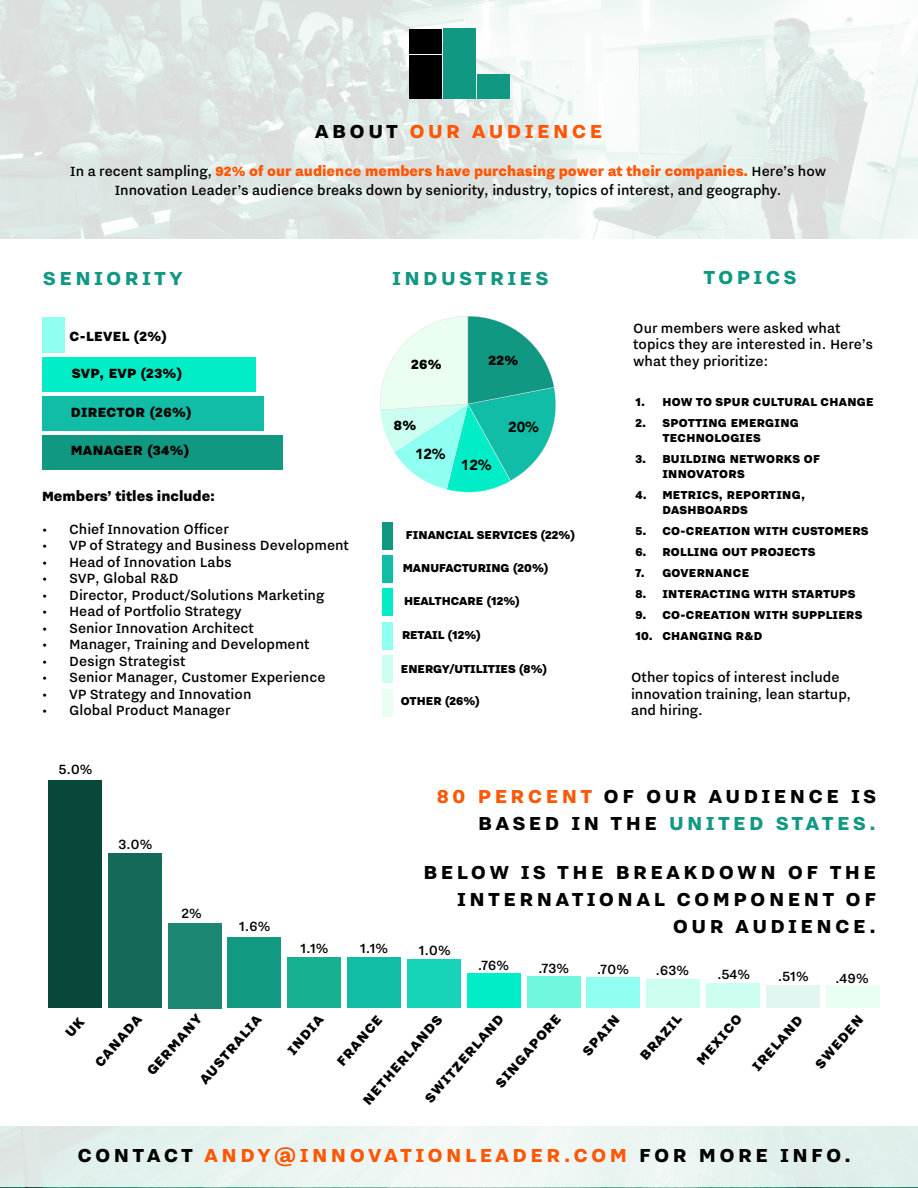
<style>
.page{position:relative;width:918px;height:1188px;background:#fff}
.page>*{position:absolute;margin:0;border:0;box-sizing:border-box;transform-origin:0 0}
.t1{font:800 23.25px/27px "Nitti Grotesk";letter-spacing:.14em;color:#000;text-align:right}
.t2{font:800 23.25px "Nitti Grotesk";letter-spacing:.14em;color:#ff5704}
.t3{font:800 23.25px "Nitti Grotesk";letter-spacing:.135em;color:#119883}
.t4{font:500 16.5px/16.5px "Nitti Grotesk";color:#000}
.t5{font:900 16.5px "Nitti Grotesk";letter-spacing:.005em;color:#000}
.t6{font:900 14.55px "Avenir";color:#000}
.t7{font:900 14.25px/15px "Nitti Grotesk";letter-spacing:.015em;color:#000}
.t8{font:900 14.25px "Nitti Grotesk";letter-spacing:-.005em;color:#000}
.s1{color:#000}
.s2{font-weight:900;color:#ff5704}
.s3{color:#ff5704}
.s4{color:#119883}
</style>
<div class="page">
<div style="left:382px;top:689px;width:11px;height:27px;background:#eafff1"></div>
<svg style="left:0;top:0;width:918px;height:239px"></svg>
<div style="left:444px;top:29px;width:32px;height:70px;background:#119883"></div>
<div style="left:478px;top:74px;width:32px;height:25px;background:#119883"></div>
<div style="left:410px;top:55px;width:32px;height:44px;background:#000"></div>
<div style="left:410px;top:29px;width:32px;height:24px;background:#000"></div>
<div style="left:382px;top:522px;width:11px;height:28px;background:#119883"></div>
<div style="left:42px;top:317px;width:22px;height:36px;background:#8efff1"></div>
<div style="left:42px;top:357px;width:214px;height:35px;background:#01edc7"></div>
<div style="left:42px;top:396px;width:221px;height:35px;background:#11bda7"></div>
<div style="left:42px;top:435px;width:241px;height:35px;background:#119883"></div>
<div style="left:382px;top:622px;width:11px;height:27px;background:#8efff1"></div>
<div style="left:382px;top:588px;width:11px;height:28px;background:#01edc7"></div>
<div style="left:382px;top:555px;width:11px;height:28px;background:#11bda7"></div>
<div style="left:382px;top:656px;width:11px;height:27px;background:#cbfff1"></div>
<svg style="left:380px;top:316px;width:176px;height:176px"></svg>
<svg style="left:0;top:1126px;width:918px;height:61px;fill:#e8f4f0"></svg>
<div style="left:826px;top:986px;width:54px;height:22px;background:#ebfff2"></div>
<div style="left:766px;top:985px;width:54px;height:23px;background:#e3f5f0"></div>
<div style="left:706px;top:984px;width:54px;height:24px;background:#ccfff2"></div>
<div style="left:646px;top:979px;width:54px;height:29px;background:#ccfff2"></div>
<div style="left:586px;top:978px;width:54px;height:30px;background:#8ffff2"></div>
<div style="left:527px;top:976px;width:53px;height:32px;background:#70f7de"></div>
<div style="left:467px;top:973px;width:54px;height:35px;background:#00edc7"></div>
<div style="left:407px;top:960px;width:54px;height:48px;background:#17d4b8"></div>
<div style="left:347px;top:957px;width:54px;height:51px;background:#12bda6"></div>
<div style="left:287px;top:957px;width:54px;height:51px;background:#17b091"></div>
<div style="left:227px;top:938px;width:54px;height:70px;background:#129982"></div>
<div style="left:168px;top:923px;width:53px;height:85px;background:#1c8773"></div>
<div style="left:108px;top:853px;width:54px;height:155px;background:#146959"></div>
<div style="left:48px;top:780px;width:54px;height:228px;background:#0a473b"></div>
<p class="t2" style="left:315px;top:118px;width:289px"><span class="s1">ABOUT</span> OUR AUDIENCE</p>
<p class="t4" style="left:70px;top:161px;width:757px;line-height:19.5px;text-align:center">In a recent sampling, <span class="s2">92% of our audience members have purchasing power at their companies.</span> Here’s how<br>Innovation Leader’s audience breaks down by seniority, industry, topics of interest, and geography.</p>
<p class="t3" style="left:43px;top:265px;width:141px">SENIORITY</p>
<p class="t3" style="left:392px;top:265px;width:158px">INDUSTRIES</p>
<p class="t3" style="left:703px;top:264px;width:95px">TOPICS</p>
<p class="t5" style="left:70px;top:326px;width:99px">C-LEVEL (2%)</p>
<p class="t5" style="left:72px;top:364px;width:112px">SVP, EVP (23%)</p>
<p class="t5" style="left:71px;top:403px;width:122px">DIRECTOR (26%)</p>
<p class="t5" style="left:71px;top:441px;width:120px">MANAGER (34%)</p>
<p class="t5" style="left:42px;top:486px;width:175px">Members’ titles include:</p>
<p class="t4" style="left:42px;top:520px;width:188px">• Chief Innovation Officer</p>
<p class="t4" style="left:42px;top:537px;width:309px">• VP of Strategy and Business Development</p>
<p class="t4" style="left:42px;top:553px;width:191px">• Head of Innovation Labs</p>
<p class="t4" style="left:42px;top:570px;width:138px">• SVP, Global R&amp;D</p>
<p class="t4" style="left:42px;top:586px;width:284px">• Director, Product/Solutions Marketing</p>
<p class="t4" style="left:42px;top:603px;width:201px">• Head of Portfolio Strategy</p>
<p class="t4" style="left:42px;top:619px;width:213px">• Senior Innovation Architect</p>
<p class="t4" style="left:42px;top:636px;width:269px">• Manager, Training and Development</p>
<p class="t4" style="left:42px;top:652px;width:145px">• Design Strategist</p>
<p class="t4" style="left:42px;top:669px;width:285px">• Senior Manager, Customer Experience</p>
<p class="t4" style="left:42px;top:685px;width:211px">• VP Strategy and Innovation</p>
<p class="t4" style="left:42px;top:702px;width:190px">• Global Product Manager</p>
<p class="t4" style="left:58px;top:761px;width:36px">5.0%</p>
<p class="t4" style="left:119px;top:835px;width:35px">3.0%</p>
<p class="t4" style="left:182px;top:905px;width:22px">2%</p>
<p class="t4" style="left:239px;top:918px;width:33px">1.6%</p>
<p class="t5" style="left:411px;top:355px;width:32px">26%</p>
<p class="t5" style="left:488px;top:351px;width:31px">22%</p>
<p class="t5" style="left:394px;top:416px;width:24px">8%</p>
<p class="t6" style="left:415px;top:442px;width:32px">12%</p>
<p class="t6" style="left:461px;top:452px;width:32px">12%</p>
<p class="t6" style="left:508px;top:415px;width:32px">20%</p>
<p class="t7" style="left:406px;top:527px;width:171px">FINANCIAL SERVICES (22%)</p>
<p class="t7" style="left:403px;top:560px;width:148px">MANUFACTURING (20%)</p>
<p class="t7" style="left:404px;top:593px;width:118px">HEALTHCARE (12%)</p>
<p class="t7" style="left:402px;top:627px;width:81px">RETAIL (12%)</p>
<p class="t8" style="left:401px;top:661px;width:148px">ENERGY/UTILITIES (8%)</p>
<p class="t7" style="left:401px;top:693px;width:81px">OTHER (26%)</p>
<p class="t4" style="left:633px;top:319px;width:241px">Our members were asked what topics they are interested in. Here’s what they prioritize:</p>
<p class="t7" style="left:635px;top:394px;width:240px">1. HOW TO SPUR CULTURAL CHANGE</p>
<p class="t7" style="left:662px;top:415px;width:138px;text-indent:-27px">2. SPOTTING EMERGING<br>TECHNOLOGIES</p>
<p class="t7" style="left:662px;top:451px;width:159px;text-indent:-27px">3. BUILDING NETWORKS OF<br>INNOVATORS</p>
<p class="t7" style="left:662px;top:487px;width:144px;text-indent:-27px">4. METRICS, REPORTING,<br>DASHBOARDS</p>
<p class="t7" style="left:635px;top:523px;width:235px">5. CO-CREATION WITH CUSTOMERS</p>
<p class="t7" style="left:635px;top:544px;width:182px">6. ROLLING OUT PROJECTS</p>
<p class="t7" style="left:635px;top:565px;width:115px">7. GOVERNANCE</p>
<p class="t7" style="left:635px;top:586px;width:222px">8. INTERACTING WITH STARTUPS</p>
<p class="t7" style="left:635px;top:607px;width:229px">9. CO-CREATION WITH SUPPLIERS</p>
<p class="t7" style="left:635px;top:628px;width:128px">10. CHANGING R&amp;D</p>
<p class="t4" style="left:631px;top:669px;width:222px">Other topics of interest include innovation training, lean startup, and hiring.</p>
<p class="t1" style="left:437px;top:782px;width:441px"><span class="s3">80 PERCENT</span> OF OUR AUDIENCE IS<br>BASED IN THE <span class="s4">UNITED STATES.</span></p>
<p class="t1" style="left:423px;top:858px;width:454px">BELOW IS THE BREAKDOWN OF THE<br>INTERNATIONAL COMPONENT OF<br>OUR AUDIENCE.</p>
<p class="t4" style="left:300px;top:940px;width:30px">1.1%</p>
<p class="t4" style="left:360px;top:940px;width:30px">1.1%</p>
<p class="t4" style="left:419px;top:942px;width:33px">1.0%</p>
<p class="t4" style="left:478px;top:956px;width:33px">.76%</p>
<p class="t4" style="left:538px;top:960px;width:32px">.73%</p>
<p class="t4" style="left:597px;top:961px;width:34px">.70%</p>
<p class="t4" style="left:656px;top:962px;width:35px">.63%</p>
<p class="t4" style="left:717px;top:965px;width:35px">.54%</p>
<p class="t4" style="left:778px;top:967px;width:33px">.51%</p>
<p class="t4" style="left:835px;top:969px;width:35px">.49%</p>
<p class="t5" style="left:90px;top:1059px;width:65px;rotate:-49deg">CANADA</p>
<p class="t5" style="left:142px;top:1067px;width:77px;rotate:-49deg">GERMANY</p>
<p class="t5" style="left:491px;top:1079px;width:93px;rotate:-49deg">SINGAPORE</p>
<p class="t5" style="left:635px;top:1052px;width:57px;rotate:-49deg">BRAZIL</p>
<p class="t5" style="left:692px;top:1056px;width:63px;rotate:-49deg">MEXICO</p>
<p class="t5" style="left:748px;top:1063px;width:70px;rotate:-49deg">IRELAND</p>
<p class="t5" style="left:811px;top:1060px;width:67px;rotate:-49deg">SWEDEN</p>
<p class="t5" style="left:421px;top:1094px;width:113px;rotate:-49deg">SWITZERLAND</p>
<p class="t5" style="left:578px;top:1048px;width:50px;rotate:-49deg">SPAIN</p>
<p class="t5" style="left:195px;top:1076px;width:88px;rotate:-49deg">AUSTRALIA</p>
<p class="t5" style="left:283px;top:1046px;width:48px;rotate:-49deg">INDIA</p>
<p class="t5" style="left:332px;top:1057px;width:63px;rotate:-49deg">FRANCE</p>
<p class="t5" style="left:359px;top:1096px;width:114px;rotate:-49deg">NETHERLANDS</p>
<p class="t2" style="left:77px;top:1142px;width:775px"><span class="s1">CONTACT</span> ANDY@INNOVATIONLEADER.COM <span class="s1">FOR MORE INFO.</span></p>
</div>
